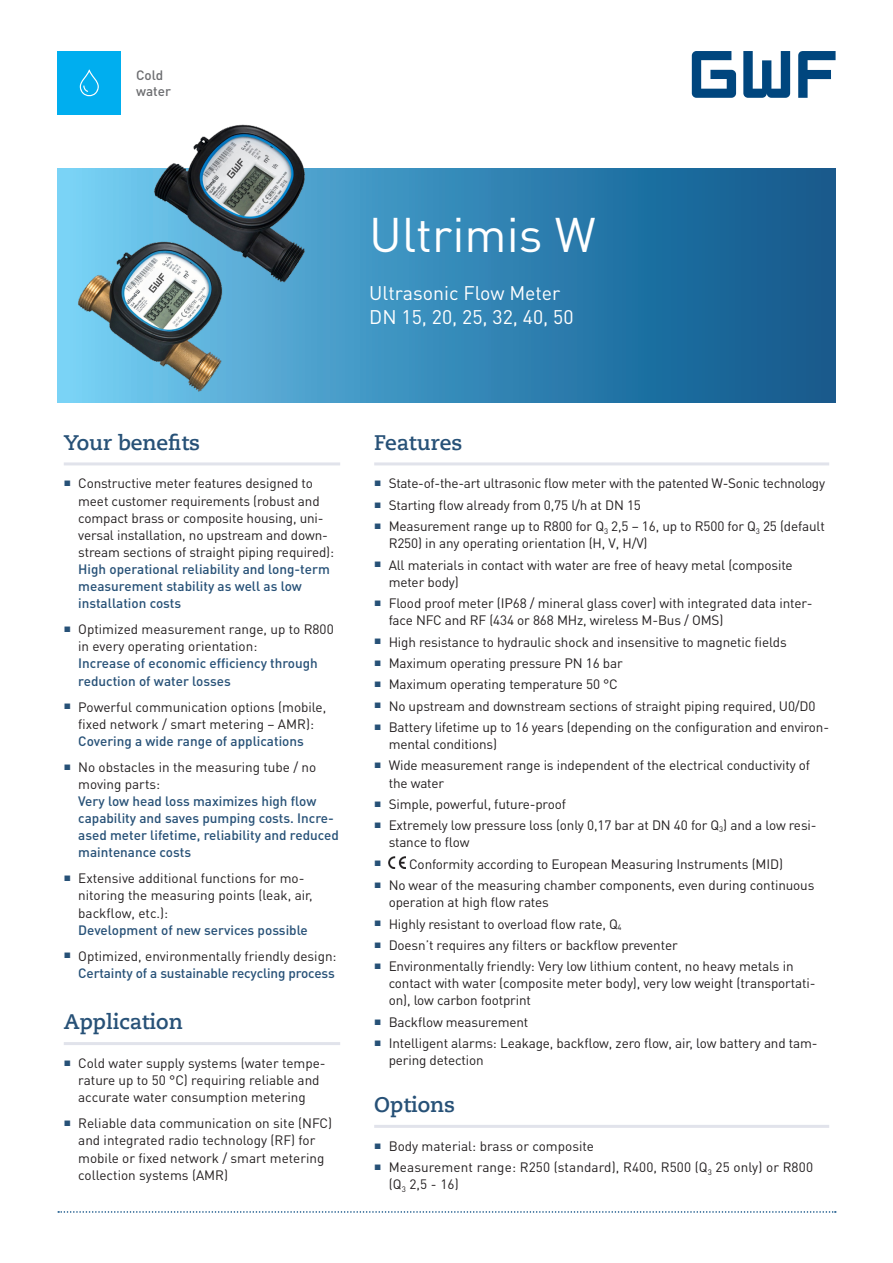
<style>
.page{position:relative;width:893px;height:1263px;background:#fff}
.page>*{position:absolute;margin:0;border:0;box-sizing:border-box;transform-origin:0 0}
.t1{font:48px "DIN Pro";color:#fff}
.Titel_Linie-unten{font:700 21px "Caecilia Com 75";color:#275177}
.t2{font:19.5px "DIN Pro";color:#fff}
.t3{font:13.5px/17.1px "DIN Pro";letter-spacing:-.01em;color:#231f20}
.t4{font:500 13.5px/17.1px "DIN Pro";color:#275177}
.t5{font:13.5px/17.1px "DIN Pro";letter-spacing:.01em;color:#231f20}
.t6{font:500 13.5px/16.2px "DIN Pro";color:#6c6d70}
.s1{font-weight:500;color:#275177}
.s2{font-weight:400;color:#231f20}
</style>
<div class="page">
<div style="left:57px;top:51px;width:64px;height:64px;background:#00aeef"></div>
<svg style="left:80px;top:70px;width:19px;height:26px"></svg>
<svg style="left:58px;top:1211px;width:778px;height:2px"></svg>
<svg style="left:692px;top:51px;width:144px;height:47px"></svg>
<svg style="left:57px;top:169px;width:779px;height:234px;background:#2f7faf"></svg>
<hr style="left:64px;top:462px;width:276px;height:3px;background:#e1e3eb">
<hr style="left:64px;top:1042px;width:276px;height:3px;background:#e1e3eb">
<hr style="left:374px;top:462px;width:455px;height:3px;background:#e1e3eb">
<hr style="left:374px;top:1125px;width:455px;height:3px;background:#e1e3eb">
<img style="left:389px;top:857px;width:16px;height:12px">
<img style="left:66px;top:220px;width:191px;height:182px">
<img style="left:142px;top:124px;width:192px;height:169px">
<p class="t6" style="left:136px;top:66px;width:36px">Cold water</p>
<p class="t1" style="left:369px;top:202px;width:228px">Ultrimis W</p>
<p class="t2" style="left:369px;top:280px;width:193px">Ultrasonic Flow Meter</p>
<p class="t2" style="left:369px;top:304px;width:206px">DN 15, 20, 25, 32, 40, 50</p>
<p class="Titel_Linie-unten" style="left:64px;top:428px;width:138px">Your benefits</p>
<p class="t3" style="left:78px;top:474px;width:257px;text-indent:-14px"><sup>■</sup> Constructive meter features designed to meet customer requirements (robust and compact brass or composite housing, uni&shy;versal installation, no upstream and down&shy;stream sections of straight piping required):<br><span class="s1">High operational reliability and long-term measurement stability as well as low installation costs</span></p>
<p class="t3" style="left:78px;top:620px;width:257px;text-indent:-14px"><sup>■</sup> Optimized measurement range, up to R800 in every operating orientation:<br><span class="s1">Increase of economic efficiency through reduction of water losses</span></p>
<p class="t3" style="left:64px;top:698px;width:264px;text-align:center"><sup>■</sup> Powerful communication options (mobile, fixed network / smart metering – AMR):<br><span class="s1">Covering a wide range of applications</span></p>
<p class="t4" style="left:78px;top:758px;width:262px;text-indent:-14px"><sup>■</sup> <span class="s2">No obstacles in the measuring tube / no moving parts:<br></span>Very low head loss maximizes high flow capability and saves pumping costs. Incre&shy;ased meter lifetime, reliability and reduced maintenance costs</p>
<p class="t3" style="left:78px;top:869px;width:236px;text-indent:-14px"><sup>■</sup> Extensive additional functions for mo&shy;nitoring the measuring points (leak, air, backflow, etc.):<br><span class="s1">Development of new services possible</span></p>
<p class="t3" style="left:64px;top:947px;width:274px;text-align:right"><sup>■</sup> Optimized, environmentally friendly design:<br><span class="s1">Certainty of a sustainable recycling process</span></p>
<p class="Titel_Linie-unten" style="left:64px;top:1008px;width:120px">Application</p>
<p class="t3" style="left:78px;top:1054px;width:249px;text-indent:-14px"><sup>■</sup> Cold water supply systems (water tempe&shy;rature up to 50 °C) requiring reliable and accurate water consumption metering</p>
<p class="t3" style="left:78px;top:1114px;width:256px;text-indent:-14px"><sup>■</sup> Reliable data communication on site (NFC) and integrated radio technology (RF) for mobile or fixed network / smart metering collection systems (AMR)</p>
<p class="Titel_Linie-unten" style="left:374px;top:428px;width:90px">Features</p>
<p class="t3" style="left:374px;top:474px;width:452px"><sup>■</sup> State-of-the-art ultrasonic flow meter with the patented W-Sonic technology</p>
<p class="t3" style="left:374px;top:496px;width:268px"><sup>■</sup> Starting flow already from 0,75 l/h at DN 15</p>
<p class="t3" style="left:389px;top:517px;width:438px;text-indent:-14px"><sup>■</sup> Measurement range up to R800 for Q<sub>3</sub> 2,5 – 16, up to R500 for Q<sub>3</sub> 25 (default<br>R250) in any operating orientation (H, V, H/V)</p>
<p class="t3" style="left:389px;top:556px;width:406px;text-indent:-14px"><sup>■</sup> All materials in contact with water are free of heavy metal (composite meter body)</p>
<p class="t3" style="left:389px;top:594px;width:425px;text-indent:-14px"><sup>■</sup> Flood proof meter (IP68 / mineral glass cover) with integrated data inter&shy;face NFC and RF (434 or 868 MHz, wireless M-Bus / OMS)</p>
<p class="t3" style="left:374px;top:633px;width:414px"><sup>■</sup> High resistance to hydraulic shock and insensitive to magnetic fields</p>
<p class="t3" style="left:374px;top:654px;width:250px"><sup>■</sup> Maximum operating pressure PN 16 bar</p>
<p class="t3" style="left:374px;top:675px;width:245px"><sup>■</sup> Maximum operating temperature 50 °C</p>
<p class="t3" style="left:374px;top:697px;width:443px"><sup>■</sup> No upstream and downstream sections of straight piping required, U0/D0</p>
<p class="t3" style="left:389px;top:718px;width:442px;text-indent:-14px"><sup>■</sup> Battery lifetime up to 16 years (depending on the configuration and environ&shy;mental conditions)</p>
<p class="t3" style="left:389px;top:756px;width:423px;text-indent:-14px"><sup>■</sup> Wide measurement range is independent of the electrical conductivity of the water</p>
<p class="t3" style="left:374px;top:795px;width:193px"><sup>■</sup> Simple, powerful, future-proof</p>
<p class="t3" style="left:389px;top:816px;width:429px;text-indent:-14px"><sup>■</sup> Extremely low pressure loss (only 0,17 bar at DN 40 for Q<sub>3</sub>) and a low resi&shy;stance to flow</p>
<p class="t3" style="left:374px;top:855px;width:410px"><sup>■</sup> Conformity according to European Measuring Instruments (MID)</p>
<p class="t3" style="left:389px;top:876px;width:427px;text-indent:-14px"><sup>■</sup> No wear of the measuring chamber components, even during continuous operation at high flow rates</p>
<p class="t3" style="left:374px;top:914px;width:249px"><sup>■</sup> Highly resistant to overload flow rate, Q<sub>4</sub></p>
<p class="t3" style="left:374px;top:936px;width:305px"><sup>■</sup> Doesn’t requires any filters or backflow preventer</p>
<p class="t3" style="left:389px;top:957px;width:428px;text-indent:-14px"><sup>■</sup> Environmentally friendly: Very low lithium content, no heavy metals in contact with water (composite meter body), very low weight (transportati&shy;on), low carbon footprint</p>
<p class="t3" style="left:374px;top:1013px;width:156px"><sup>■</sup> Backflow measurement</p>
<p class="t3" style="left:389px;top:1034px;width:430px;text-indent:-14px"><sup>■</sup> Intelligent alarms: Leakage, backflow, zero flow, air, low battery and tam&shy;pering detection</p>
<p class="Titel_Linie-unten" style="left:374px;top:1090px;width:82px">Options</p>
<p class="t3" style="left:374px;top:1137px;width:221px"><sup>■</sup> Body material: brass or composite</p>
<p class="t5" style="left:389px;top:1158px;width:426px;text-indent:-14px"><sup>■</sup> Measurement range: R250 (standard), R400, R500 (Q<sub>3</sub> 25 only) or R800 (Q<sub>3</sub> 2,5 - 16)</p>
</div>
